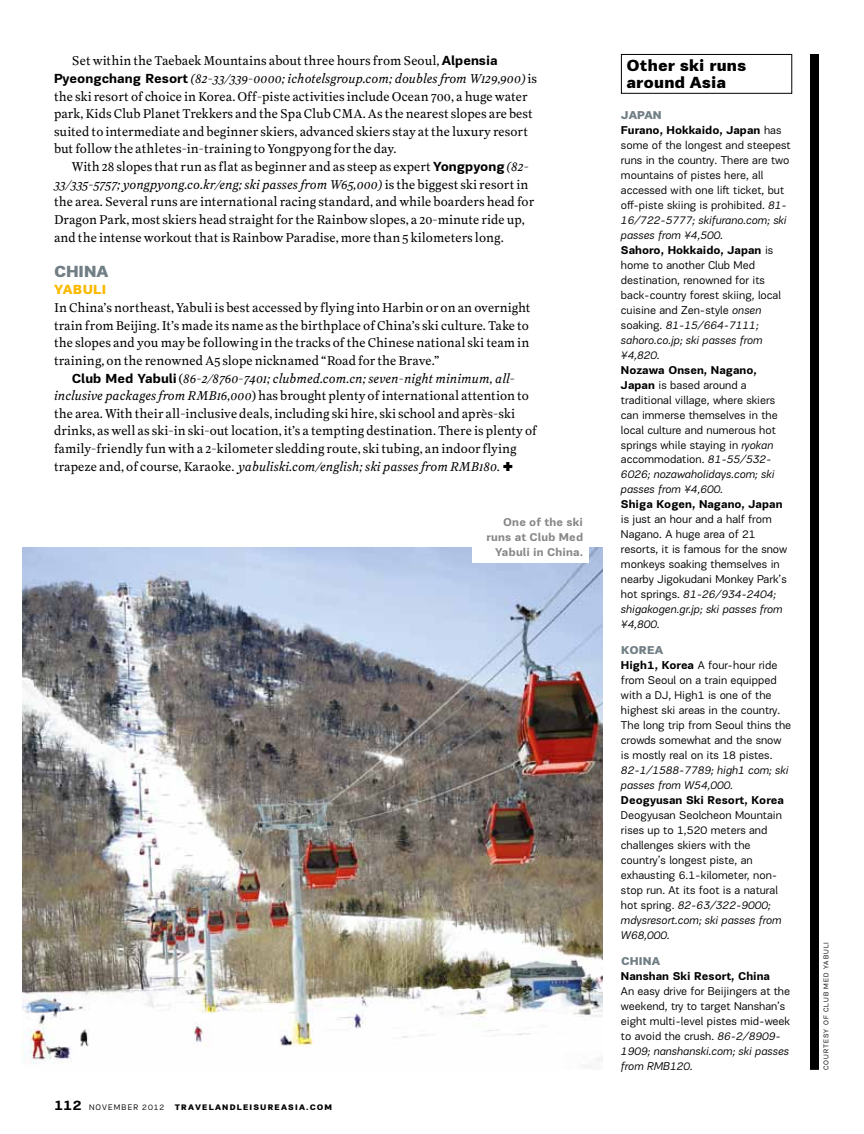
<style>
.page{position:relative;width:864px;height:1134px;background:#fff}
.page>*{position:absolute;margin:0;border:0;box-sizing:border-box;transform-origin:0 0}
.t1{font:900 16.5px/16.5px "PF Encore Sans Pro";letter-spacing:.005em;color:#000}
.t2{font:900 16.5px "PF Encore Sans Pro";color:#717e85}
.t3{font:13.5px/17.7px "Superior Text";color:#000}
.t4{font:900 13.5px "PF Encore Sans Pro";color:#fbba00}
.t5{font:11.7px/15px "PF Encore Sans Pro";color:#000}
.t6{font:700 11.7px "PF Encore Sans Pro";color:#000}
.t7{font:italic 11.7px/15px "PF Encore Sans Pro";color:#000}
.t8{font:700 11.7px/15px "PF Encore Sans Pro";letter-spacing:.015em;color:#878786;text-align:right}
.t9{font:900 11.7px "PF Encore Sans Pro";color:#717e85}
.t10{font:900 8.25px "PF Encore Sans Pro";letter-spacing:.145em;color:#000}
.t11{font:8.25px "PF Encore Sans Pro";letter-spacing:.13em;color:#000}
.t12{font:7.2px "PF Encore Sans Pro";letter-spacing:.135em;color:#000}
.s1{font-family:"PF Encore Sans Pro";font-weight:700}
.s2{font-style:italic}
.s3{font-family:"PF Encore Sans Pro"}
.s4{font-weight:700;font-size:14.25px}
.s5{font-weight:900;color:#717e85}
.s6{font-weight:700}
</style>
<div class="page">
<img style="left:22px;top:547px;width:581px;height:520px">
<div style="left:810px;top:54px;width:9px;height:1016px;background:#000"></div>
<div style="left:472px;top:507px;width:118px;height:55px;background:#fff"></div>
<div style="left:621px;top:54px;width:171px;height:40px;border:1px solid #000"></div>
<p class="t3" style="left:54px;top:52px;width:485px;text-indent:18px">Set within the Taebaek Mountains about three hours from Seoul, <span class="s1">Alpensia Pyeongchang Resort</span> <span class="s2">(82-33/339-0000; ichotelsgroup.com; doubles from W129,900)</span> is the ski resort of choice in Korea. Off-piste activities include Ocean 700, a huge water park, Kids Club Planet Trekkers and the Spa Club CMA. As the nearest slopes are best suited to intermediate and beginner skiers, advanced skiers stay at the luxury resort but follow the athletes-in-training to Yongpyong for the day.</p>
<p class="t3" style="left:54px;top:158px;width:482px;text-indent:18px">With 28 slopes that run as flat as beginner and as steep as expert<span class="s1">Yongpyong</span><span class="s2">(82- 33/335-5757; yongpyong.co.kr/eng; ski passes from W65,000)</span> is the biggest ski resort in the area. Several runs are international racing standard, and while boarders head for Dragon Park, most skiers head straight for the Rainbow slopes, a 20-minute ride up, and the intense workout that is Rainbow Paradise, more than 5 kilometers long.</p>
<p class="t2" style="left:54px;top:260px;width:56px">CHINA</p>
<p class="t4" style="left:54px;top:281px;width:54px">YABULI</p>
<p class="t3" style="left:54px;top:299px;width:478px;text-align:justify">In China’s northeast, Yabuli is best accessed by flying into Harbin or on an overnight train from Beijing. It’s made its name as the birthplace of China’s ski culture. Take to the slopes and you may be following in the tracks of the Chinese national ski team in training, on the renowned A5 slope nicknamed “Road for the Brave.”</p>
<p class="t3" style="left:54px;top:370px;width:485px;text-indent:18px"><span class="s1">Club Med Yabuli</span> (<span class="s2">86-2/8760-7401; clubmed.com.cn; seven-night minimum, all&shy;inclusive packages from RMB16,000</span>) has brought plenty of international attention to the area. With their all-inclusive deals, including ski hire, ski school and après-ski drinks, as well as ski-in ski-out location, it’s a tempting destination. There is plenty of family-friendly fun with a 2-kilometer sledding route, ski tubing, an indoor flying trapeze and, of course, Karaoke. <span class="s2">yabuliski.com/english; ski passes from RMB180.</span> <span class="s3">✚</span></p>
<p class="t8" style="left:486px;top:515px;width:98px">One of the ski runs at Club Med<br>Yabuli in China.</p>
<p class="t11" style="left:54px;top:1103px;width:112px"><span class="s4">112</span> november 2012</p>
<p class="t10" style="left:175px;top:1102px;width:159px">TRAVELANDLEISUREASIA.COM</p>
<p class="t1" style="left:626px;top:57px;width:122px">OTHER SKI RUNS<br>AROUND ASIA</p>
<p class="t5" style="left:621px;top:107px;width:171px"><span class="s5">JAPAN<br></span><span class="s6">Furano, Hokkaido, Japan</span> has some of the longest and steepest runs in the country. There are two mountains of pistes here, all accessed with one lift ticket, but off-piste skiing is prohibited. <span class="s2">81-<br>16/722-5777; skifurano.com; ski passes from ¥4,500.<br></span><span class="s6">Sahoro, Hokkaido, Japan</span> is home to another Club Med destination, renowned for its back-country forest skiing, local cuisine and Zen-style <span class="s2">onsen </span>soaking. <span class="s2">81-15/664-7111; sahoro.co.jp; ski passes from ¥4,820.</span></p>
<p class="t5" style="left:621px;top:362px;width:158px"><span class="s6">Nozawa Onsen, Nagano,<br>Japan</span> is based around a traditional village, where skiers can immerse themselves in the local culture and numerous hot springs while staying in <span class="s2">ryokan </span>accommodation. <span class="s2">81-55/532-<br>6026; nozawaholidays.com; ski passes from ¥4,600.</span></p>
<p class="t6" style="left:621px;top:497px;width:163px">Shiga Kogen, Nagano, Japan</p>
<p class="t5" style="left:621px;top:512px;width:168px">is just an hour and a half from<br>Nagano. A huge area of 21 resorts, it is famous for the snow monkeys soaking themselves in nearby Jigokudani Monkey Park’s hot springs. <span class="s2">81-26/934-2404; shigakogen.gr.jp; ski passes from ¥4,800.</span></p>
<p class="t5" style="left:621px;top:643px;width:172px"><span class="s5">KOREA<br></span><span class="s6">High1, Korea</span> A four-hour ride from Seoul on a train equipped with a DJ, High1 is one of the highest ski areas in the country.<br>The long trip from Seoul thins the crowds somewhat and the snow is mostly real on its 18 pistes.</p>
<p class="t7" style="left:621px;top:763px;width:169px">82-1/1588-7789; high1 com; ski passes from W54,000.</p>
<p class="t6" style="left:621px;top:793px;width:164px">Deogyusan Ski Resort, Korea</p>
<p class="t5" style="left:621px;top:808px;width:162px">Deogyusan Seolcheon Mountain rises up to 1,520 meters and challenges skiers with the country’s longest piste, an exhausting 6.1-kilometer, non&shy;stop run. At its foot is a natural hot spring. <span class="s2">82-63/322-9000; mdysresort.com; ski passes from<br>W68,000.</span></p>
<p class="t9" style="left:621px;top:953px;width:41px">CHI NA</p>
<p class="t6" style="left:621px;top:968px;width:151px">Nanshan Ski Resort, China</p>
<p class="t5" style="left:621px;top:983px;width:171px">An easy drive for Beijingers at the weekend, try to target Nanshan’s eight multi-level pistes mid-week to avoid the crush. <span class="s2">86-2/8909-<br>1909; nanshanski.com; ski passes from RMB120.</span></p>
<p class="t12" style="left:822px;top:1070px;width:129px;rotate:-90deg">courtesy of CLub Med Yabuli</p>
</div>
